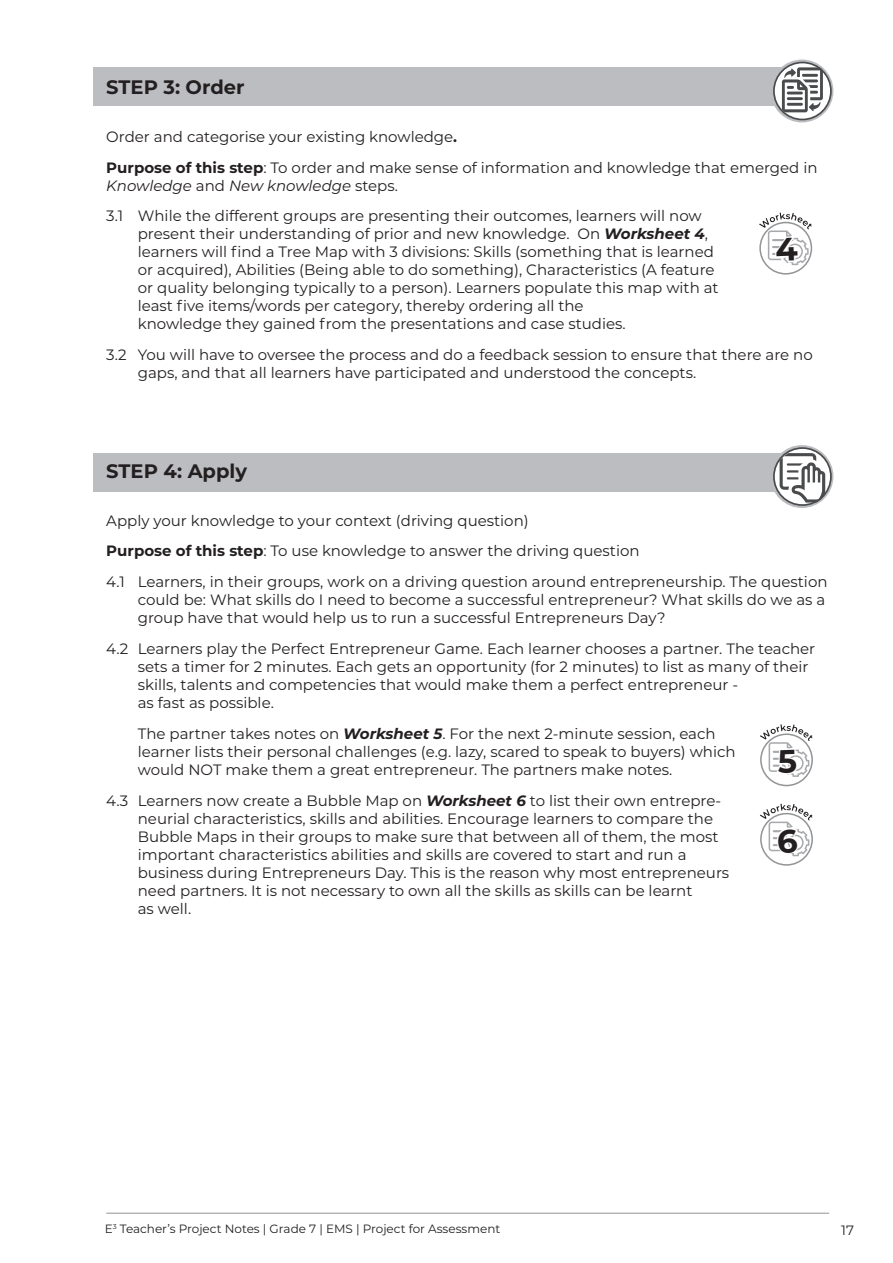
<style>
.page{position:relative;width:893px;height:1263px;background:#fff}
.page>*{position:absolute;margin:0;border:0;box-sizing:border-box;transform-origin:0 0}
.Heading_2{font:700 19.5px "Montserrat";color:#231f20}
.body_numbers{font:15px/18px "Montserrat";color:#231f20}
.Body{font:15px/18px "Montserrat";color:#231f20}
.t1{font:13.5px "Montserrat";color:#231f20}
.t2{font:12px "Montserrat";color:#231f20}
.s1{font-weight:700}
.s2{font-style:italic}
.s3{font-weight:700;font-style:italic}
</style>
<div class="page">
<hr style="left:106px;top:1213px;width:723px;height:1px;background:#939598">
<div style="left:94px;top:68px;width:715px;height:38px;background:#bcbdc0"></div>
<svg style="left:770px;top:60px;width:63px;height:62px"></svg>
<svg style="left:774px;top:63px;width:57px;height:56px"></svg>
<div style="left:773px;top:62px;width:59px;height:58px;border:2px solid #4a4b4c;border-radius:50%"></div>
<svg style="left:782px;top:67px;width:41px;height:45px"></svg>
<div style="left:94px;top:453px;width:715px;height:38px;background:#bcbdc0"></div>
<svg style="left:770px;top:445px;width:63px;height:63px"></svg>
<svg style="left:774px;top:448px;width:57px;height:57px"></svg>
<div style="left:773px;top:447px;width:59px;height:59px;border:2px solid #4a4b4c;border-radius:50%"></div>
<svg style="left:780px;top:453px;width:45px;height:50px"></svg>
<svg style="left:760px;top:223px;width:51px;height:51px"></svg>
<div style="left:760px;top:733px;width:53px;height:53px;border:2px solid #939598;border-radius:50%"></div>
<svg style="left:761px;top:814px;width:51px;height:51px"></svg>
<div style="left:760px;top:813px;width:53px;height:53px;border:2px solid #939598;border-radius:50%"></div>
<svg style="left:759px;top:213px;width:53px;height:52px"></svg>
<svg style="left:760px;top:724px;width:52px;height:53px"></svg>
<svg style="left:760px;top:804px;width:52px;height:52px"></svg>
<p class="Heading_2" style="left:106px;top:73px;width:140px">STEP 3: Order</p>
<p class="Body" style="left:106px;top:127px;width:352px">Order and categorise your existing knowledge<span class="s1">.</span></p>
<p class="Body" style="left:106px;top:158px;width:713px"><span class="s1">Purpose of this step</span>: To order and make sense of information and knowledge that emerged in<br><span class="s2">Knowledge</span> and <span class="s2">New knowledge</span> steps.</p>
<p class="body_numbers" style="left:138px;top:207px;width:582px;text-indent:-32px">3.1 While the different groups are presenting their outcomes, learners will now present their understanding of prior and new knowledge. On <span class="s3">Worksheet 4</span>, learners will find a Tree Map with 3 divisions: Skills (something that is learned or acquired), Abilities (Being able to do something), Characteristics (A feature or quality belonging typically to a person). Learners populate this map with at least five items/words per category, thereby ordering all the<br>knowledge they gained from the presentations and case studies.</p>
<p class="body_numbers" style="left:138px;top:345px;width:676px;text-indent:-32px">3.2 You will have to oversee the process and do a feedback session to ensure that there are no gaps, and that all learners have participated and understood the concepts.</p>
<p class="Heading_2" style="left:106px;top:457px;width:142px">STEP 4: Apply</p>
<p class="Body" style="left:106px;top:511px;width:424px">Apply your knowledge to your context (driving question)</p>
<p class="Body" style="left:106px;top:542px;width:535px"><span class="s1">Purpose of this step</span>: To use knowledge to answer the driving question</p>
<p class="body_numbers" style="left:138px;top:572px;width:691px;text-indent:-32px">4.1 Learners, in their groups, work on a driving question around entrepreneurship. The question could be: What skills do I need to become a successful entrepreneur? What skills do we as a group have that would help us to run a successful Entrepreneurs Day?</p>
<p class="body_numbers" style="left:138px;top:639px;width:679px;text-indent:-32px">4.2 Learners play the Perfect Entrepreneur Game. Each learner chooses a partner. The teacher sets a timer for 2 minutes. Each gets an opportunity (for 2 minutes) to list as many of their skills, talents and competencies that would make them a perfect entrepreneur -<br>as fast as possible.</p>
<p class="body_numbers" style="left:138px;top:724px;width:599px">The partner takes notes on <span class="s3">Worksheet 5</span>. For the next 2-minute session, each learner lists their personal challenges (e.g. lazy, scared to speak to buyers) which would NOT make them a great entrepreneur. The partners make notes.</p>
<p class="body_numbers" style="left:138px;top:791px;width:593px;text-indent:-32px">4.3 Learners now create a Bubble Map on <span class="s3">Worksheet 6</span> to list their own entrepre&shy;neurial characteristics, skills and abilities. Encourage learners to compare the Bubble Maps in their groups to make sure that between all of them, the most important characteristics abilities and skills are covered to start and run a business during Entrepreneurs Day. This is the reason why most entrepreneurs need partners. It is not necessary to own all the skills as skills can be learnt<br>as well.</p>
<p class="t2" style="left:105px;top:1220px;width:397px">E<sup>3</sup> Teacher’s Project Notes | Grade 7 | EMS | Project for Assessment</p>
<p class="t1" style="left:841px;top:1220px;width:14px">17</p>
</div>
